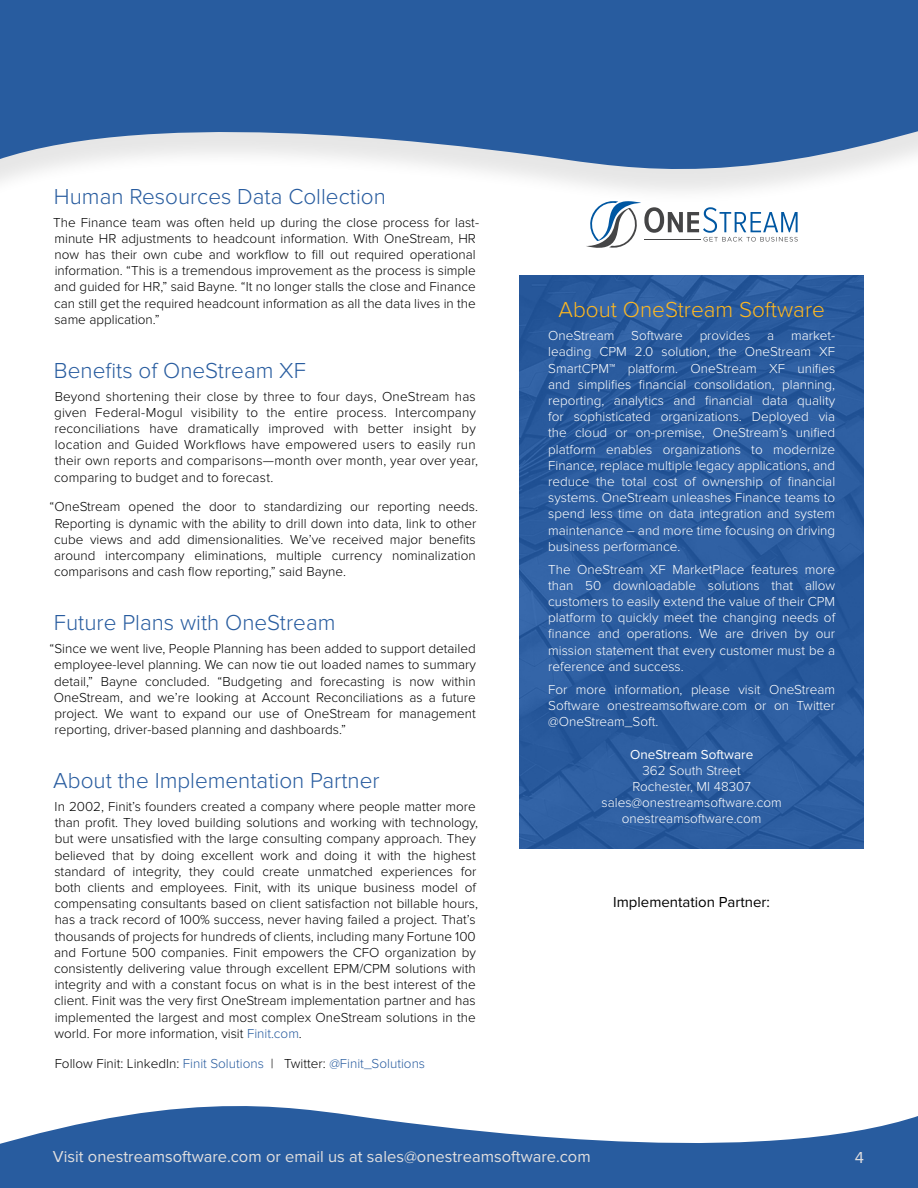
<style>
.page{position:relative;width:918px;height:1188px;background:#fff}
.page>*{position:absolute;margin:0;border:0;box-sizing:border-box;transform-origin:0 0}
.t1{font:300 22.5px "Proxima Nova";color:#285c9f}
.t2{font:300 22.5px "Proxima Nova";color:#fdb721}
.t3{font:16.5px "Proxima Nova";color:#e1dfdf}
.t4{font:15px "Proxima Nova";color:#000}
.t5{font:300 13.5px/16.2px "Proxima Nova";color:#000}
.t6{font:300 13.5px/16.2px "Proxima Nova";color:#fff;text-align:justify}
.t7{font:13.5px "Proxima Nova";color:#fff}
.s1{color:#285c9f}
</style>
<div class="page">
<svg style="left:0;top:1106px;width:918px;height:82px;fill:#285c9f"></svg>
<svg style="left:0;top:0;width:918px;height:191px;background:#557eb1"></svg>
<img style="left:519px;top:276px;width:345px;height:573px">
<svg style="left:586px;top:201px;width:212px;height:47px"></svg>
<h1 class="t1" style="left:54px;top:183px;width:333px">Human Resources Data Collection</h1>
<p class="t5" style="left:53px;top:214px;width:427px">The Finance team was often held up during the close process for last&shy;minute HR adjustments to headcount information. With OneStream, HR now has their own cube and workflow to fill out required operational information. “This is a tremendous improvement as the process is simple and guided for HR,” said Bayne. “It no longer stalls the close and Finance can still get the required headcount information as all the data lives in the same application.”</p>
<h1 class="t1" style="left:54px;top:357px;width:254px">Benefits of OneStream XF</h1>
<p class="t5" style="left:54px;top:388px;width:425px">Beyond shortening their close by three to four days, OneStream has given Federal-Mogul visibility to the entire process. Intercompany reconciliations have dramatically improved with better insight by location and Guided Workflows have empowered users to easily run their own reports and comparisons—month over month, year over year, comparing to budget and to forecast.</p>
<p class="t5" style="left:54px;top:499px;width:425px;text-indent:-5px">“OneStream opened the door to standardizing our reporting needs.<br>Reporting is dynamic with the ability to drill down into data, link to other cube views and add dimensionalities. We’ve received major benefits around intercompany eliminations, multiple currency nominalization comparisons and cash flow reporting,” said Bayne.</p>
<h1 class="t1" style="left:54px;top:610px;width:283px">Future Plans with OneStream</h1>
<p class="t5" style="left:54px;top:641px;width:423px;text-align:justify;text-indent:-4px">“Since we went live, People Planning has been added to support detailed employee-level planning. We can now tie out loaded names to summary detail,” Bayne concluded. “Budgeting and forecasting is now within OneStream, and we’re looking at Account Reconciliations as a future project. We want to expand our use of OneStream for management reporting, driver-based planning and dashboards.”</p>
<h1 class="t1" style="left:53px;top:768px;width:328px">About the Implementation Partner</h1>
<p class="t5" style="left:54px;top:799px;width:425px">In 2002, Finit’s founders created a company where people matter more than profit. They loved building solutions and working with technology, but were unsatisfied with the large consulting company approach. They believed that by doing excellent work and doing it with the highest standard of integrity, they could create unmatched experiences for both clients and employees. Finit, with its unique business model of compensating consultants based on client satisfaction not billable hours, has a track record of 100% success, never having failed a project. That’s thousands of projects for hundreds of clients, including many Fortune 100 and Fortune 500 companies. Finit empowers the CFO organization by consistently delivering value through excellent EPM/CPM solutions with integrity and with a constant focus on what is in the best interest of the client. Finit was the very first OneStream implementation partner and has implemented the largest and most complex OneStream solutions in the world. For more information, visit <span class="s1">Finit.com</span>.</p>
<p class="t5" style="left:55px;top:1055px;width:372px">Follow Finit: LinkedIn: <span class="s1">Finit Solutions</span> | Twitter: <span class="s1">@Finit_Solutions</span></p>
<h1 class="t2" style="left:559px;top:297px;width:268px">About OneStream Software</h1>
<p class="t6" style="left:548px;top:328px;width:68px">OneStream</p>
<p class="t6" style="left:631px;top:328px;width:53px">Software</p>
<p class="t6" style="left:700px;top:328px;width:52px">provides</p>
<p class="t6" style="left:767px;top:328px;width:9px">a</p>
<p class="t6" style="left:548px;top:328px;width:289px;text-indent:243px">market&shy;leading CPM 2.0 solution, the OneStream XF SmartCPM™ platform. OneStream XF unifies and simplifies financial consolidation, planning, reporting, analytics and financial data quality for sophisticated organizations. Deployed via the cloud or on-premise, OneStream’s unified platform enables organizations to modernize Finance, replace multiple legacy applications, and reduce the total cost of ownership of financial systems. OneStream unleashes Finance teams to spend less time on data integration and system maintenance – and more time focusing on driving business performance.</p>
<p class="t6" style="left:548px;top:561px;width:289px">The OneStream XF MarketPlace features more than 50 downloadable solutions that allow customers to easily extend the value of their CPM platform to quickly meet the changing needs of finance and operations. We are driven by our mission statement that every customer must be a reference and success.</p>
<p class="t6" style="left:548px;top:681px;width:289px">For more information, please visit OneStream Software onestreamsoftware.com or on Twitter @OneStream_Soft.</p>
<p class="t7" style="left:630px;top:746px;width:125px">OneStream Software</p>
<p class="t6" style="left:602px;top:762px;width:182px;text-align:center">362 South Street<br>Rochester, MI 48307 sales@onestreamsoftware.com onestreamsoftware.com</p>
<p class="t4" style="left:613px;top:894px;width:158px">Implementation Partner:</p>
<p class="t3" style="left:53px;top:1147px;width:539px">Visit onestreamsoftware.com or email us at sales@onestreamsoftware.com</p>
<p class="t3" style="left:855px;top:1148px;width:11px">4</p>
</div>
